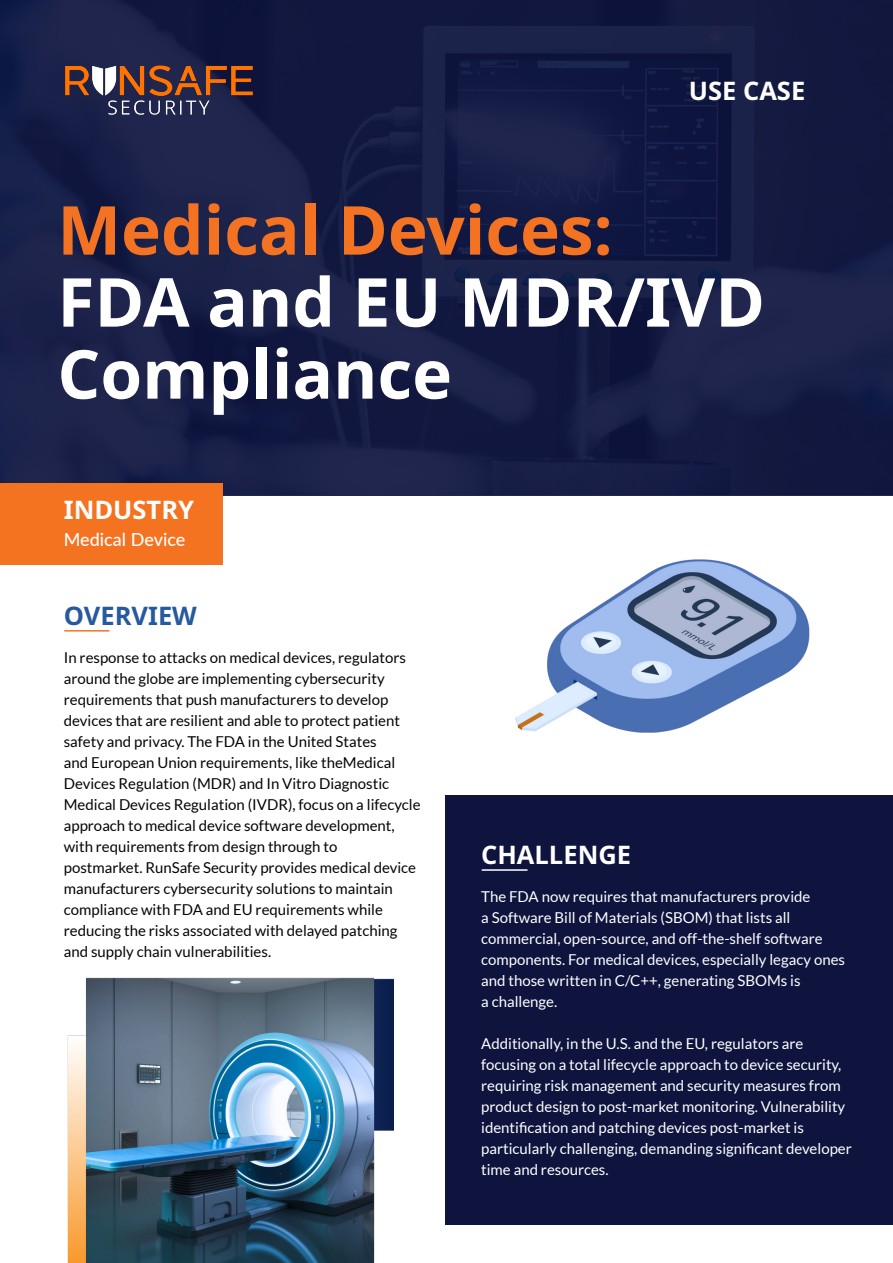
<style>
.page{position:relative;width:893px;height:1263px;background:#fff}
.page>*{position:absolute;margin:0;border:0;box-sizing:border-box;transform-origin:0 0}
.Paragraph_Style_4{font:700 67.5px/72px "Noto Sans";color:#fff}
.Paragraph_Style_4-2{font:700 67.5px "Noto Sans";color:#f47323}
.Paragraph_Style_6{font:700 25.5px "Noto Sans";color:#fff}
.Paragraph_Style_6-2{font:700 25.5px "Noto Sans";color:#27599e}
.Paragraph_Style_7{font:500 18px "Lato";color:#fff}
.Paragraph_Style_7-2{font:15px/21px "Lato";color:#040503}
.Paragraph_Style_7-3{font:15px/21px "Lato";color:#fff}
</style>
<div class="page">
<div style="left:446px;top:795px;width:447px;height:430px;background:#0e143e"></div>
<div style="left:0;top:0;width:893px;height:495px;background:#151c45"></div>
<hr style="left:482px;top:869px;width:45px;height:2px;background:#fff">
<hr style="left:64px;top:630px;width:45px;height:1px;background:#f37423">
<div style="left:0;top:483px;width:223px;height:81px;background:#f47321"></div>
<img style="left:65px;top:64px;width:188px;height:56px">
<img style="left:67px;top:977px;width:326px;height:286px">
<img style="left:515px;top:559px;width:295px;height:174px">
<p class="Paragraph_Style_6" style="left:689px;top:73px;width:118px">USE CASE</p>
<p class="Paragraph_Style_4-2" style="left:57px;top:182px;width:557px">Medical Devices:</p>
<p class="Paragraph_Style_4" style="left:57px;top:268px;width:709px">FDA and EU MDR/IVD<br>Compliance</p>
<p class="Paragraph_Style_6" style="left:64px;top:492px;width:132px">INDUSTRY</p>
<p class="Paragraph_Style_7" style="left:64px;top:527px;width:123px">Medical Device</p>
<p class="Paragraph_Style_6-2" style="left:64px;top:597px;width:135px">OVERVIEW</p>
<p class="Paragraph_Style_7-2" style="left:64px;top:647px;width:358px">In response to attacks on medical devices, regulators around the globe are implementing cybersecurity requirements that push manufacturers to develop devices that are resilient and able to protect patient safety and privacy. The FDA in the United States<br>and European Union requirements, like theMedical Devices Regulation (MDR) and In Vitro Diagnostic Medical Devices Regulation (IVDR), focus on a lifecycle approach to medical device software development, with requirements from design through to<br>postmarket. RunSafe Security provides medical device manufacturers cybersecurity solutions to maintain compliance with FDA and EU requirements while reducing the risks associated with delayed patching and supply chain vulnerabilities.</p>
<p class="Paragraph_Style_6" style="left:481px;top:837px;width:151px">CHALLENGE</p>
<p class="Paragraph_Style_7-3" style="left:481px;top:886px;width:365px">The FDA now requires that manufacturers provide<br>a Software Bill of Materials (SBOM) that lists all commercial, open-source, and off-the-shelf software components. For medical devices, especially legacy ones and those written in C/C++, generating SBOMs is</p>
<p class="Paragraph_Style_7-3" style="left:481px;top:991px;width:78px">a challenge.</p>
<p class="Paragraph_Style_7-3" style="left:481px;top:1033px;width:372px">Additionally, in the U.S. and the EU, regulators are focusing on a total lifecycle approach to device security, requiring risk management and security measures from product design to post-market monitoring. Vulnerability identification and patching devices post-market is particularly challenging, demanding significant developer time and resources.</p>
</div>
